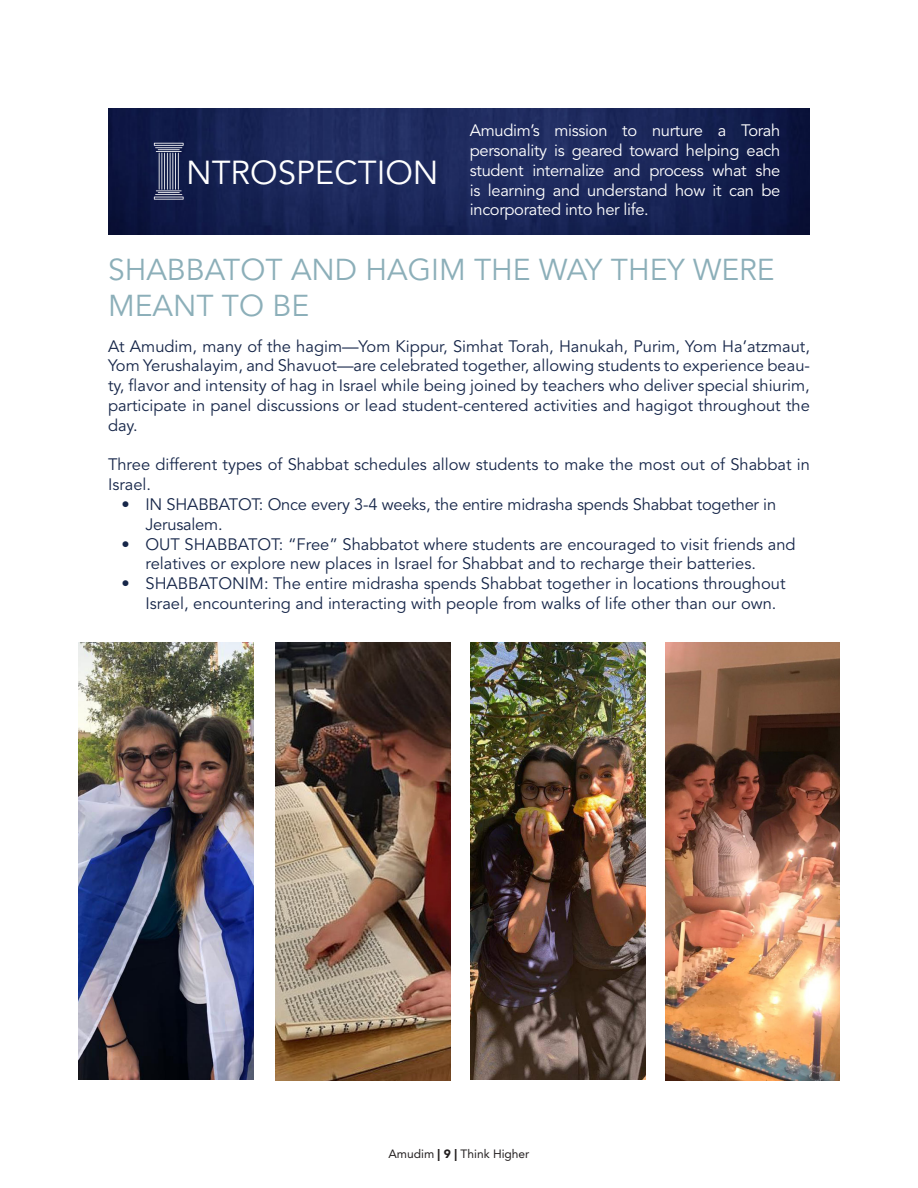
<style>
.page{position:relative;width:918px;height:1188px;background:#fff}
.page>*{position:absolute;margin:0;border:0;box-sizing:border-box;transform-origin:0 0}
.t1{font:33px "Avenir LT Std";color:#fff}
.t2{font:30px/36px "Avenir LT Std";color:#8cafb9}
.t3{font:16.5px/19.8px "Avenir LT Std";color:#162649}
.t4{font:16.5px/19.8px "Avenir LT Std";letter-spacing:-.02em;color:#fff;text-align:justify}
.t5{font:12px "Avenir LT Std";color:#231f20}
.s1{font-weight:900}
</style>
<div class="page">
<img style="left:108px;top:108px;width:702px;height:126px">
<img style="left:276px;top:643px;width:174px;height:437px">
<hr style="left:154px;top:143px;width:30px;height:3px;background:#fff">
<svg style="left:155px;top:144px;width:28px;height:8px"></svg>
<hr style="left:159px;top:153px;width:1px;height:37px;background:#fff">
<hr style="left:161px;top:153px;width:1px;height:37px;background:#fff">
<hr style="left:164px;top:153px;width:1px;height:37px;background:#fff">
<hr style="left:167px;top:153px;width:1px;height:37px;background:#fff">
<hr style="left:170px;top:153px;width:1px;height:37px;background:#fff">
<hr style="left:172px;top:153px;width:1px;height:37px;background:#fff">
<hr style="left:175px;top:153px;width:1px;height:37px;background:#fff">
<hr style="left:178px;top:153px;width:1px;height:37px;background:#fff">
<hr style="left:154px;top:197px;width:30px;height:3px;background:#fff">
<svg style="left:155px;top:190px;width:27px;height:5px"></svg>
<img style="left:470px;top:643px;width:175px;height:437px">
<img style="left:665px;top:643px;width:175px;height:437px">
<img style="left:79px;top:643px;width:175px;height:437px">
<p class="t4" style="left:470px;top:121px;width:312px">Amudim’s mission to nurture a Torah personality is geared toward helping each student internalize and process what she is learning and understand how it can be incorporated into her life.</p>
<p class="t2" style="left:108px;top:253px;width:668px">SHABBATOT AND HAGIM THE WAY THEY WERE<br>MEANT TO BE</p>
<p class="t3" style="left:108px;top:336px;width:704px;text-align:justify">At Amudim, many of the hagim—Yom Kippur, Simhat Torah, Hanukah, Purim, Yom Ha’atzmaut, Yom Yerushalayim, and Shavuot—are celebrated together, allowing students to experience beau&shy;ty, flavor and intensity of hag in Israel while being joined by teachers who deliver special shiurim, participate in panel discussions or lead student-centered activities and hagigot throughout the day.</p>
<p class="t3" style="left:108px;top:455px;width:704px">Three different types of Shabbat schedules allow students to make the most out of Shabbat in<br>Israel.</p>
<p class="t3" style="left:145px;top:495px;width:632px;text-indent:-24px">• IN SHABBATOT: Once every 3-4 weeks, the entire midrasha spends Shabbat together in<br>Jerusalem.</p>
<p class="t3" style="left:145px;top:534px;width:652px;text-indent:-24px">• OUT SHABBATOT: “Free” Shabbatot where students are encouraged to visit friends and relatives or explore new places in Israel for Shabbat and to recharge their batteries.</p>
<p class="t3" style="left:145px;top:574px;width:642px;text-indent:-24px">• SHABBATONIM: The entire midrasha spends Shabbat together in locations throughout<br>Israel, encountering and interacting with people from walks of life other than our own.</p>
<p class="t1" style="left:186px;top:154px;width:254px">NTROSPECTION</p>
<p class="t5" style="left:388px;top:1147px;width:143px">Amudim <span class="s1">| 9 |</span> Think Higher</p>
</div>
